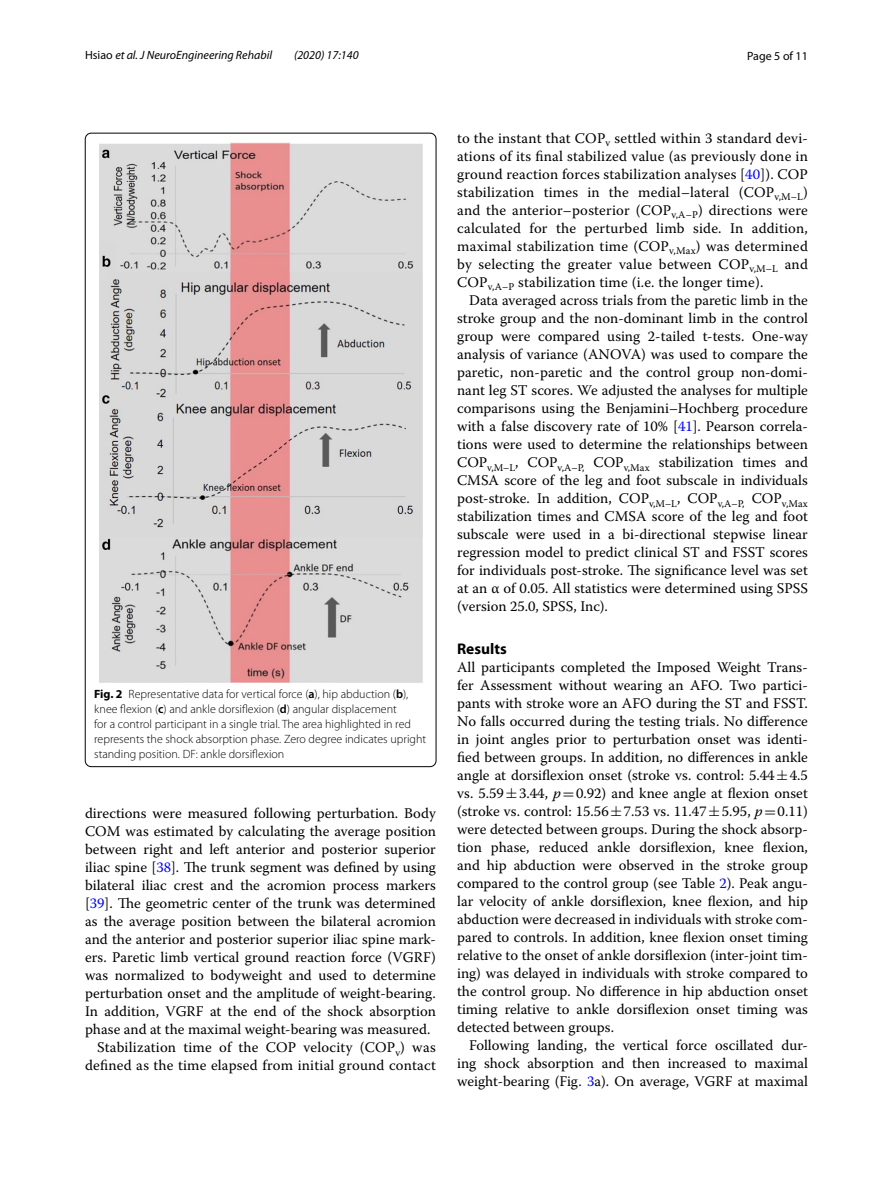
<style>
.page{position:relative;width:893px;height:1187px;background:#fff}
.page>*{position:absolute;margin:0;border:0;box-sizing:border-box;transform-origin:0 0}
.t1{font:700 15.45px "Myriad Pro";color:#000}
.t2{font:14.7px/18px "Warnock Pro";color:#000;text-align:justify}
.t3{font:300 12px/15px "Myriad Pro";color:#000}
.t4{font:italic 12px "Myriad Pro";color:#000}
.t5{font:12px "Myriad Pro";color:#000}
.s1{font-style:normal}
.s2{font-weight:700}
.s3{font-weight:600}
.s4{color:#00f}
.s5{font-family:"MTSY"}
.s6{font-style:italic}
</style>
<div class="page">
<img style="left:99px;top:142px;width:323px;height:540px">
<p class="t4" style="left:85px;top:48px;width:189px"><span class="s1">Hsiao</span> et al. J NeuroEngineering Rehabil</p>
<p class="t4" style="left:294px;top:48px;width:66px">(2020) 17:140</p>
<p class="t5" style="left:747px;top:48px;width:62px">Page 5 of 11</p>
<p class="t3" style="left:94px;top:686px;width:333px"><span class="s2">Fig. 2</span> Representative data for vertical force (<span class="s3">a</span>), hip abduction (<span class="s3">b</span>), knee flexion (<span class="s3">c</span>) and ankle dorsiflexion (<span class="s3">d</span>) angular displacement<br>for a control participant in a single trial. The area highlighted in red represents the shock absorption phase. Zero degree indicates upright standing position. DF: ankle dorsiflexion</p>
<p class="t2" style="left:85px;top:804px;width:352px">directions were measured following perturbation. Body</p>
<p class="t2" style="left:85px;top:822px;width:352px">COM was estimated by calculating the average position</p>
<p class="t2" style="left:85px;top:840px;width:352px">between right and left anterior and posterior superior</p>
<p class="t2" style="left:85px;top:858px;width:352px">iliac spine [<span class="s4">38</span>]. The trunk segment was defined by using</p>
<p class="t2" style="left:85px;top:876px;width:352px">bilateral iliac crest and the acromion process markers</p>
<p class="t2" style="left:85px;top:894px;width:352px">[<span class="s4">39</span>]. The geometric center of the trunk was determined</p>
<p class="t2" style="left:85px;top:911px;width:352px">as the average position between the bilateral acromion</p>
<p class="t2" style="left:85px;top:929px;width:352px">and the anterior and posterior superior iliac spine mark-</p>
<p class="t2" style="left:85px;top:948px;width:352px">ers. Paretic limb vertical ground reaction force (VGRF)</p>
<p class="t2" style="left:85px;top:966px;width:352px">was normalized to bodyweight and used to determine</p>
<p class="t2" style="left:85px;top:984px;width:352px">perturbation onset and the amplitude of weight-bearing.</p>
<p class="t2" style="left:85px;top:1002px;width:352px">In addition, VGRF at the end of the shock absorption</p>
<p class="t2" style="left:85px;top:1020px;width:347px">phase and at the maximal weight-bearing was measured.</p>
<p class="t2" style="left:97px;top:1038px;width:340px">Stabilization time of the COP velocity (COP<sub>v</sub>) was</p>
<p class="t2" style="left:85px;top:1056px;width:352px">defined as the time elapsed from initial ground contact</p>
<p class="t2" style="left:457px;top:128px;width:352px">to the instant that COP<sub>v</sub> settled within 3 standard devi&shy;ations of its final stabilized value (as previously done in ground reaction forces stabilization analyses [<span class="s4">40</span>]). COP stabilization times in the medial–lateral (COP<sub>v,M–L</sub>) and the anterior–posterior (COP<sub>v,A–P</sub>) directions were calculated for the perturbed limb side. In addition, maximal stabilization time (COP<sub>v,Max</sub>) was determined by selecting the greater value between COP<sub>v,M–L</sub> and COP<sub>v,A–P</sub> stabilization time (i.e. the longer time).</p>
<p class="t2" style="left:457px;top:290px;width:352px;text-indent:12px">Data averaged across trials from the paretic limb in the stroke group and the non-dominant limb in the control group were compared using 2-tailed t-tests. One-way analysis of variance (ANOVA) was used to compare the paretic, non-paretic and the control group non-domi&shy;nant leg ST scores. We adjusted the analyses for multiple comparisons using the Benjamini–Hochberg procedure with a false discovery rate of 10% [<span class="s4">41</span>]. Pearson correla&shy;tions were used to determine the relationships between COP<sub>v,M–L</sub>, COP<sub>v,A–P,</sub> COP<sub>v,Max</sub> stabilization times and CMSA score of the leg and foot subscale in individuals post-stroke. In addition, COP<sub>v,M–L</sub>, COP<sub>v,A–P,</sub> COP<sub>v,Max </sub>stabilization times and CMSA score of the leg and foot subscale were used in a bi-directional stepwise linear regression model to predict clinical ST and FSST scores for individuals post-stroke. The significance level was set at an α of 0.05. All statistics were determined using SPSS (version 25.0, SPSS, Inc).</p>
<p class="t1" style="left:457px;top:638px;width:51px">Results</p>
<p class="t2" style="left:457px;top:658px;width:352px">All participants completed the Imposed Weight Trans&shy;fer Assessment without wearing an AFO. Two partici&shy;pants with stroke wore an AFO during the ST and FSST.<br>No falls occurred during the testing trials. No difference in joint angles prior to perturbation onset was identi&shy;fied between groups. In addition, no differences in ankle angle at dorsiflexion onset (stroke vs. control: 5.44<span class="s5">±</span>4.5 vs. 5.59<span class="s5">±</span>3.44, <span class="s6">p</span><span class="s5">=</span>0.92) and knee angle at flexion onset (stroke vs. control: 15.56<span class="s5">±</span>7.53 vs. 11.47<span class="s5">±</span>5.95, <span class="s6">p</span><span class="s5">=</span>0.11) were detected between groups. During the shock absorp&shy;tion phase, reduced ankle dorsiflexion, knee flexion, and hip abduction were observed in the stroke group compared to the control group (see Table <span class="s4">2</span>). Peak angu&shy;lar velocity of ankle dorsiflexion, knee flexion, and hip abduction were decreased in individuals with stroke com&shy;pared to controls. In addition, knee flexion onset timing relative to the onset of ankle dorsiflexion (inter-joint tim&shy;ing) was delayed in individuals with stroke compared to the control group. No difference in hip abduction onset timing relative to ankle dorsiflexion onset timing was detected between groups.</p>
<p class="t2" style="left:457px;top:1036px;width:352px;text-indent:12px">Following landing, the vertical force oscillated dur&shy;ing shock absorption and then increased to maximal weight-bearing (Fig. <span class="s4">3</span>a). On average, VGRF at maximal</p>
</div>
